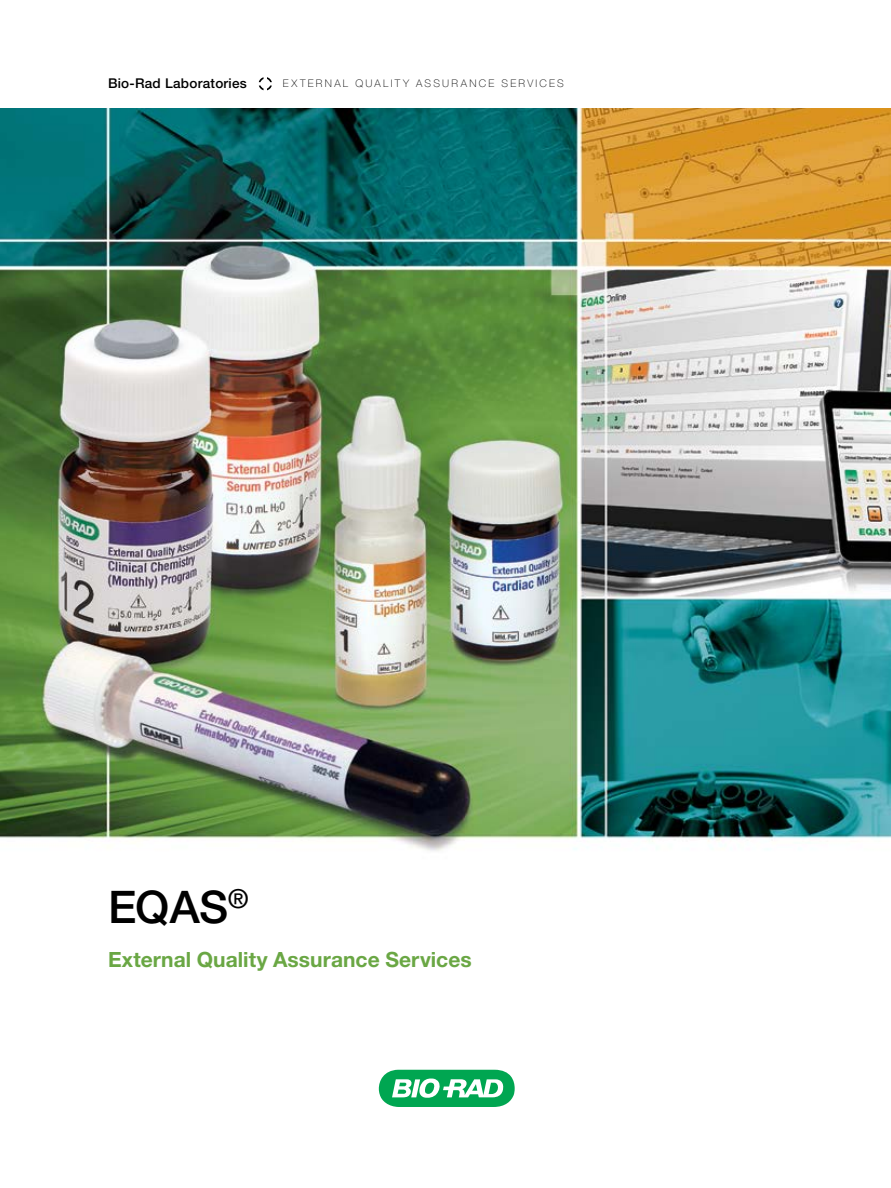
<style>
.page{position:relative;width:891px;height:1188px;background:#fff}
.page>*{position:absolute;margin:0;border:0;box-sizing:border-box;transform-origin:0 0}
.t1{font:500 45px "Helvetica Neue LT Pro";color:#000}
.t2{font:700 21px "Helvetica Neue LT Pro";color:#6aa744}
.t3{font:500 13.5px "Helvetica Neue LT Pro";letter-spacing:.02em;color:#000}
.t4{font:100 10.5px "Helvetica Neue LT Pro";letter-spacing:.22em;color:#000}
</style>
<div class="page">
<svg style="left:259px;top:77px;width:13px;height:13px"></svg>
<svg style="left:379px;top:1070px;width:136px;height:37px"></svg>
<img style="left:0;top:108px;width:891px;height:743px">
<p class="t3" style="left:108px;top:75px;width:140px">Bio-Rad Laboratories</p>
<p class="t4" style="left:283px;top:77px;width:282px">EXTERNAL QUALITY ASSURANCE SERVICES</p>
<h1 class="t1" style="left:108px;top:880px;width:142px">EQAS<sup>®</sup></h1>
<h2 class="t2" style="left:108px;top:946px;width:365px">External Quality Assurance Services</h2>
</div>
